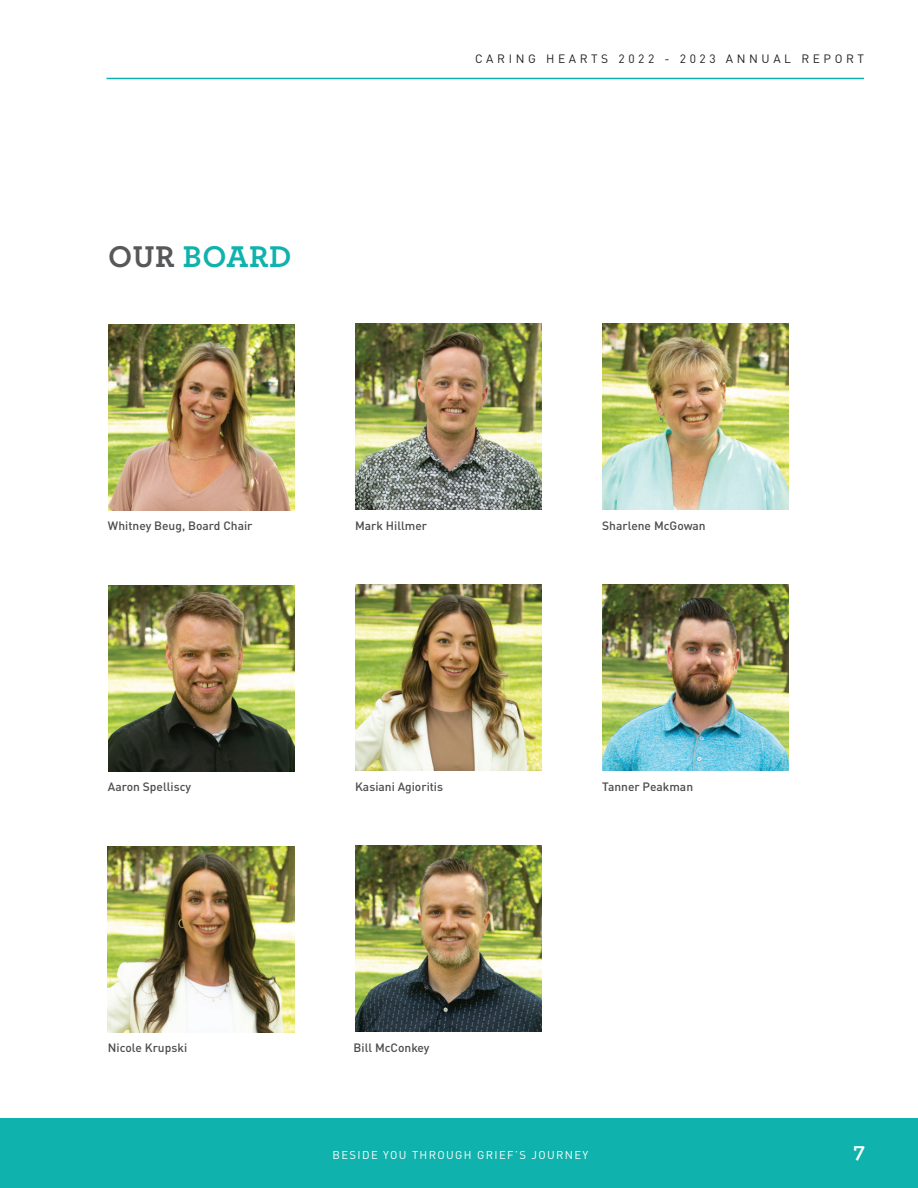
<style>
.page{position:relative;width:918px;height:1188px;background:#fff}
.page>*{position:absolute;margin:0;border:0;box-sizing:border-box;transform-origin:0 0}
.t1{font:700 31.5px "Archer";letter-spacing:.02em;color:#0fb2ac}
.t2{font:700 22.5px "Archer";color:#fff}
.t3{font:500 12px "DIN Pro";color:#4b4c4d}
.t4{font:12px "DIN Pro";letter-spacing:.3em;color:#231f20}
.t5{font:11.25px "DIN Pro";letter-spacing:.12em;color:#fff}
.s1{color:#57585a}
</style>
<div class="page">
<div style="left:0;top:1119px;width:918px;height:69px;background:#0fb2ac"></div>
<hr style="left:106px;top:78px;width:758px;height:1px;background:#0fb2ac">
<img style="left:108px;top:324px;width:186px;height:186px">
<img style="left:108px;top:585px;width:186px;height:186px">
<img style="left:108px;top:846px;width:186px;height:186px">
<img style="left:355px;top:324px;width:186px;height:186px">
<img style="left:355px;top:585px;width:186px;height:186px">
<img style="left:355px;top:846px;width:186px;height:186px">
<img style="left:602px;top:324px;width:187px;height:186px">
<img style="left:602px;top:585px;width:187px;height:186px">
<h1 class="t1" style="left:108px;top:232px;width:185px"><span class="s1">OUR</span> BOARD</h1>
<p class="t4" style="left:475px;top:49px;width:390px">CARING HEARTS 2022 - 2023 ANNUAL REPORT</p>
<p class="t3" style="left:108px;top:516px;width:146px">Whitney Beug, Board Chair</p>
<p class="t3" style="left:355px;top:516px;width:74px">Mark Hillmer</p>
<p class="t3" style="left:602px;top:516px;width:105px">Sharlene McGowan</p>
<p class="t3" style="left:108px;top:777px;width:85px">Aaron Spelliscy</p>
<p class="t3" style="left:355px;top:777px;width:90px">Kasiani Agioritis</p>
<p class="t3" style="left:602px;top:777px;width:92px">Tanner Peakman</p>
<p class="t3" style="left:108px;top:1038px;width:81px">Nicole Krupski</p>
<p class="t3" style="left:354px;top:1038px;width:77px">Bill McConkey</p>
<p class="t5" style="left:333px;top:1146px;width:257px">BESIDE YOU THROUGH GRIEF’S JOURNEY</p>
<h2 class="t2" style="left:854px;top:1133px;width:13px">7</h2>
</div>
